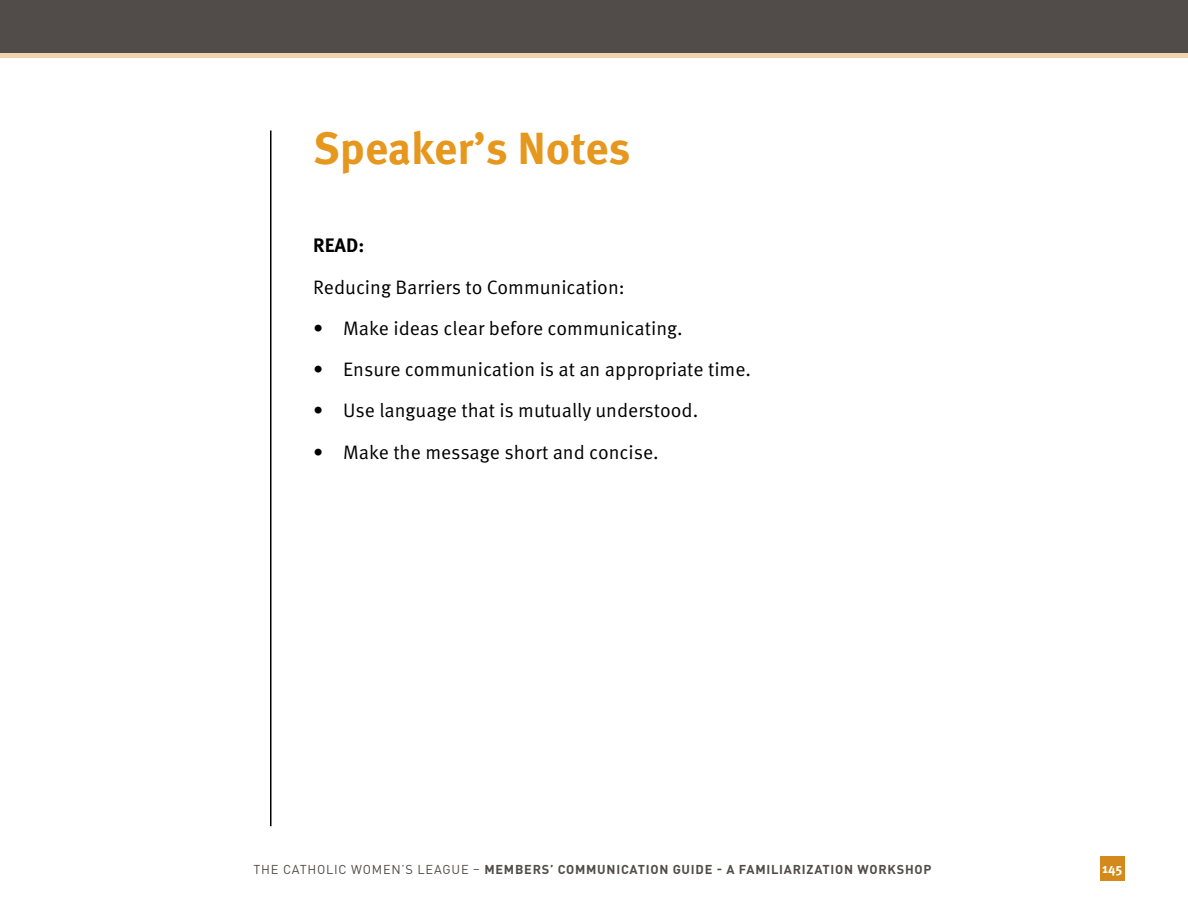
<style>
.page{position:relative;width:1188px;height:918px;background:#fff}
.page>*{position:absolute;margin:0;border:0;box-sizing:border-box;transform-origin:0 0}
.t1{font:700 45px "Meta Pro";letter-spacing:-.005em;color:#e6971e}
.t2{font:19.5px "Meta Pro Norm";color:#000}
.t3{font:700 19.5px "Meta Pro";color:#000}
.t4{font:700 13.5px "Meta Pro";color:#fff}
.t5{font:700 12.75px "DIN Pro";letter-spacing:.06em;color:#514b49}
.s1{font-weight:400}
</style>
<div class="page">
<div style="left:0;top:0;width:1188px;height:57px;background:#f0d4ae"></div>
<div style="left:0;top:0;width:1188px;height:53px;background:#514b49"></div>
<div style="left:1100px;top:856px;width:25px;height:25px;background:#d38a1b"></div>
<hr style="left:270px;top:130px;width:2px;height:696px;background:#000">
<h1 class="t1" style="left:313px;top:114px;width:319px">Speaker’s Notes</h1>
<p class="t3" style="left:313px;top:230px;width:53px">READ:</p>
<p class="t2" style="left:313px;top:272px;width:313px">Reducing Barriers to Communication:</p>
<p class="t2" style="left:313px;top:313px;width:371px">• Make ideas clear before communicating.</p>
<p class="t2" style="left:313px;top:355px;width:439px">• Ensure communication is at an appropriate time.</p>
<p class="t2" style="left:313px;top:396px;width:387px">• Use language that is mutually understood.</p>
<p class="t2" style="left:313px;top:437px;width:347px">• Make the message short and concise.</p>
<p class="t5" style="left:254px;top:860px;width:680px"><span class="s1">THE CATHOLIC WOMEN’S LEAGUE –</span> MEMBERS’ COMMUNICATION GUIDE - A FAMILIARIZATION WORKSHOP</p>
<p class="t4" style="left:1102px;top:857px;width:22px">145</p>
</div>
